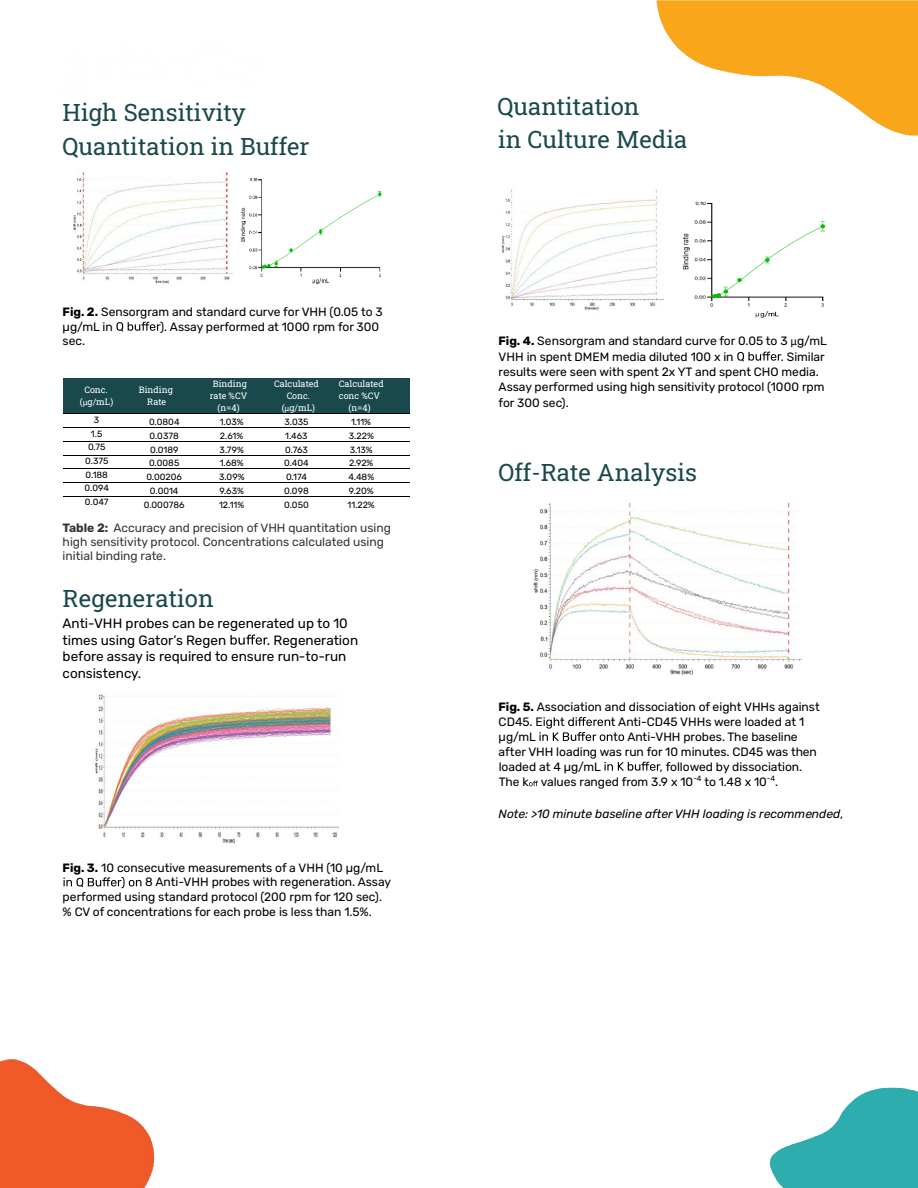
<style>
.page{position:relative;width:918px;height:1188px;background:#fff}
.page>*{position:absolute;margin:0;border:0;box-sizing:border-box;transform-origin:0 0}
.t1{font:24px/33.2px "Roboto Slab";color:#1a494d}
.t2{font:13.5px/16.8px "Rubik";color:#000}
.t3{font:12px/15.3px "Rubik";color:#000}
.t4{font:12px/14.2px "Rubik";color:#323639}
.t5{font:italic 12px "Rubik";letter-spacing:-.005em;color:#000}
.t6{font:9px "Rubik";letter-spacing:.005em;color:#000}
.t7{font:9px/11.9px "Roboto Slab";color:#fff;text-align:center}
.s1{font-weight:700}
.s2{font-family:"Calibri"}
.s3{font-style:normal}
</style>
<div class="page">
<img style="left:656px;top:0;width:261px;height:136px">
<img style="left:0;top:1059px;width:154px;height:129px">
<img style="left:769px;top:1088px;width:149px;height:100px">
<svg style="left:116px;top:322px;width:45px;height:9px"></svg>
<div style="left:63px;top:378px;width:64px;height:36px;background:#1a494d"></div>
<div style="left:127px;top:378px;width:71px;height:36px;background:#1a494d"></div>
<div style="left:198px;top:378px;width:64px;height:36px;background:#1a494d"></div>
<div style="left:262px;top:378px;width:65px;height:36px;background:#1a494d"></div>
<div style="left:327px;top:378px;width:65px;height:36px;background:#1a494d"></div>
<div style="left:392px;top:378px;width:18px;height:36px;background:#1a494d"></div>
<hr style="left:63px;top:414px;width:64px;height:1px;background:#000">
<hr style="left:128px;top:414px;width:70px;height:1px;background:#000">
<hr style="left:198px;top:414px;width:64px;height:1px;background:#000">
<hr style="left:263px;top:414px;width:64px;height:1px;background:#000">
<hr style="left:328px;top:414px;width:64px;height:1px;background:#000">
<hr style="left:63px;top:427px;width:64px;height:1px;background:#000">
<hr style="left:128px;top:427px;width:70px;height:1px;background:#000">
<hr style="left:198px;top:427px;width:64px;height:1px;background:#000">
<hr style="left:263px;top:427px;width:64px;height:1px;background:#000">
<hr style="left:328px;top:427px;width:64px;height:1px;background:#000">
<svg style="left:392px;top:427px;width:18px;height:1px"></svg>
<hr style="left:63px;top:441px;width:64px;height:1px;background:#000">
<hr style="left:128px;top:441px;width:70px;height:1px;background:#000">
<hr style="left:198px;top:441px;width:64px;height:1px;background:#000">
<hr style="left:263px;top:441px;width:64px;height:1px;background:#000">
<hr style="left:328px;top:441px;width:64px;height:1px;background:#000">
<svg style="left:392px;top:441px;width:18px;height:1px"></svg>
<hr style="left:63px;top:455px;width:64px;height:1px;background:#000">
<hr style="left:128px;top:455px;width:70px;height:1px;background:#000">
<hr style="left:198px;top:455px;width:64px;height:1px;background:#000">
<hr style="left:263px;top:455px;width:64px;height:1px;background:#000">
<hr style="left:328px;top:455px;width:64px;height:1px;background:#000">
<svg style="left:392px;top:455px;width:18px;height:1px"></svg>
<hr style="left:63px;top:469px;width:64px;height:1px;background:#000">
<hr style="left:128px;top:469px;width:70px;height:1px;background:#000">
<hr style="left:198px;top:469px;width:64px;height:1px;background:#000">
<hr style="left:263px;top:469px;width:64px;height:1px;background:#000">
<hr style="left:328px;top:469px;width:64px;height:1px;background:#000">
<hr style="left:63px;top:482px;width:64px;height:1px;background:#000">
<hr style="left:128px;top:482px;width:70px;height:1px;background:#000">
<hr style="left:198px;top:482px;width:64px;height:1px;background:#000">
<hr style="left:263px;top:482px;width:64px;height:1px;background:#000">
<hr style="left:328px;top:482px;width:64px;height:1px;background:#000">
<svg style="left:392px;top:482px;width:18px;height:1px"></svg>
<hr style="left:63px;top:496px;width:64px;height:1px;background:#000">
<hr style="left:128px;top:496px;width:70px;height:1px;background:#000">
<hr style="left:198px;top:496px;width:64px;height:1px;background:#000">
<hr style="left:263px;top:496px;width:64px;height:1px;background:#000">
<hr style="left:328px;top:496px;width:64px;height:1px;background:#000">
<svg style="left:392px;top:496px;width:18px;height:1px"></svg>
<svg style="left:230px;top:635px;width:38px;height:10px"></svg>
<svg style="left:63px;top:877px;width:78px;height:11px"></svg>
<svg style="left:737px;top:352px;width:44px;height:9px"></svg>
<svg style="left:536px;top:717px;width:88px;height:24px"></svg>
<svg style="left:604px;top:762px;width:56px;height:9px"></svg>
<svg style="left:529px;top:781px;width:9px;height:5px"></svg>
<img style="left:95px;top:694px;width:243px;height:150px">
<img style="left:73px;top:172px;width:160px;height:112px">
<img style="left:501px;top:189px;width:163px;height:122px">
<img style="left:240px;top:178px;width:142px;height:107px">
<img style="left:533px;top:502px;width:268px;height:173px">
<img style="left:682px;top:201px;width:144px;height:117px">
<h1 class="t1" style="left:63px;top:96px;width:248px">High Sensitivity<br>Quantitation in Buffer</h1>
<p class="t3" style="left:63px;top:305px;width:322px;line-height:14.5px"><span class="s1">Fig. 2.</span> Sensorgram and standard curve for VHH (0.05 to 3 µg/mL in</p>
<p class="t3" style="left:160px;top:319px;width:220px">). Assay performed at 1000 rpm for 300</p>
<p class="t3" style="left:63px;top:334px;width:24px">sec.</p>
<p class="t7" style="left:80px;top:384px;width:35px">Conc. (<span class="s2">µ</span>g/mL)</p>
<p class="t7" style="left:139px;top:384px;width:35px">Binding<br>Rate</p>
<p class="t7" style="left:210px;top:378px;width:39px">Binding rate %CV (n=4)</p>
<p class="t7" style="left:274px;top:378px;width:46px">Calculated<br>Conc. (<span class="s2">µ</span>g/mL)</p>
<p class="t7" style="left:339px;top:378px;width:46px">Calculated conc %CV (n=4)</p>
<p class="t6" style="left:94px;top:415px;width:7px">3</p>
<p class="t6" style="left:149px;top:417px;width:32px">0.0804</p>
<p class="t6" style="left:220px;top:417px;width:25px">1.03%</p>
<p class="t6" style="left:285px;top:417px;width:26px">3.035</p>
<p class="t6" style="left:351px;top:417px;width:21px">1.11%</p>
<p class="t6" style="left:91px;top:428px;width:13px">1.5</p>
<p class="t6" style="left:150px;top:431px;width:31px">0.0378</p>
<p class="t6" style="left:220px;top:431px;width:25px">2.61%</p>
<p class="t6" style="left:285px;top:431px;width:24px">1.463</p>
<p class="t6" style="left:349px;top:431px;width:27px">3.22%</p>
<p class="t6" style="left:88px;top:442px;width:19px">0.75</p>
<p class="t6" style="left:150px;top:445px;width:30px">0.0189</p>
<p class="t6" style="left:220px;top:445px;width:26px">3.79%</p>
<p class="t6" style="left:285px;top:445px;width:24px">0.763</p>
<p class="t6" style="left:350px;top:445px;width:25px">3.13%</p>
<p class="t6" style="left:85px;top:456px;width:25px">0.375</p>
<p class="t6" style="left:149px;top:458px;width:32px">0.0085</p>
<p class="t6" style="left:220px;top:458px;width:25px">1.68%</p>
<p class="t6" style="left:284px;top:458px;width:26px">0.404</p>
<p class="t6" style="left:349px;top:458px;width:26px">2.92%</p>
<p class="t6" style="left:86px;top:470px;width:24px">0.188</p>
<p class="t6" style="left:146px;top:472px;width:37px">0.00206</p>
<p class="t6" style="left:219px;top:472px;width:27px">3.09%</p>
<p class="t6" style="left:286px;top:472px;width:22px">0.174</p>
<p class="t6" style="left:348px;top:472px;width:27px">4.48%</p>
<p class="t6" style="left:85px;top:483px;width:26px">0.094</p>
<p class="t6" style="left:150px;top:486px;width:30px">0.0014</p>
<p class="t6" style="left:219px;top:486px;width:26px">9.63%</p>
<p class="t6" style="left:284px;top:486px;width:26px">0.098</p>
<p class="t6" style="left:349px;top:486px;width:26px">9.20%</p>
<p class="t6" style="left:85px;top:497px;width:25px">0.047</p>
<p class="t6" style="left:144px;top:499px;width:42px">0.000786</p>
<p class="t6" style="left:219px;top:499px;width:27px">12.11%</p>
<p class="t6" style="left:284px;top:499px;width:26px">0.050</p>
<p class="t6" style="left:348px;top:499px;width:29px">11.22%</p>
<p class="t4" style="left:63px;top:521px;width:330px"><span class="s1">Table 2:</span> Accuracy and precision of VHH quantitation using high sensitivity protocol. Concentrations calculated using initial binding rate.</p>
<h1 class="t1" style="left:63px;top:581px;width:153px">Regeneration</h1>
<p class="t2" style="left:63px;top:615px;width:287px">Anti-VHH probes can be regenerated up to 10 times using Gator’s Regen</p>
<p class="t2" style="left:63px;top:632px;width:297px;text-indent:204px">. Regeneration before assay is required to ensure run-to-run consistency.</p>
<p class="t3" style="left:63px;top:860px;width:322px"><span class="s1">Fig. 3.</span> 10 consecutive measurements of a VHH (10 µg/mL</p>
<p class="t3" style="left:145px;top:875px;width:247px">8 Anti-VHH probes with regeneration. Assay</p>
<p class="t3" style="left:63px;top:890px;width:321px">performed using standard protocol (200 rpm for 120 sec).</p>
<p class="t3" style="left:63px;top:905px;width:311px">% CV of concentrations for each probe is less than 1.5%.</p>
<h1 class="t1" style="left:498px;top:89px;width:192px">Quantitation<br>in Culture Media</h1>
<p class="t3" style="left:499px;top:333px;width:330px"><span class="s1">Fig. 4.</span> Sensorgram and standard curve for 0.05 to 3 <span class="s2">µ</span>g/mL<br>VHH in spent DMEM media diluted 100 x in</p>
<p class="t3" style="left:499px;top:349px;width:328px;text-indent:282px">. Similar results were seen with spent 2x YT and spent CHO media.<br>Assay performed using high sensitivity protocol (1000 rpm for 300 sec).</p>
<h1 class="t1" style="left:499px;top:455px;width:200px">Off-Rate Analysis</h1>
<p class="t3" style="left:499px;top:700px;width:323px;line-height:14.7px"><span class="s1">Fig. 5.</span> Association and dissociation of eight VHHs against<br>CD45.</p>
<p class="t3" style="left:611px;top:714px;width:195px">t Anti-CD45 VHHs were loaded at 1</p>
<p class="t3" style="left:499px;top:729px;width:39px">µg/mL</p>
<p class="t3" style="left:499px;top:730px;width:320px;line-height:14.9px;text-indent:129px">Anti-VHH probes. The baseline after VHH loading was run for 10 minutes. CD45 was then loaded at 4 µg/mL</p>
<p class="t3" style="left:499px;top:759px;width:305px;text-indent:161px">, followed by dissociation.<br>The k values ranged from 3.9 x 10<sup>-4</sup> to 1.48 x 10<sup>-4</sup>.</p>
<p class="t5" style="left:499px;top:808px;width:346px">Note: &gt;10 minute baseline after VHH loading is recommended<span class="s3">,</span></p>
</div>
